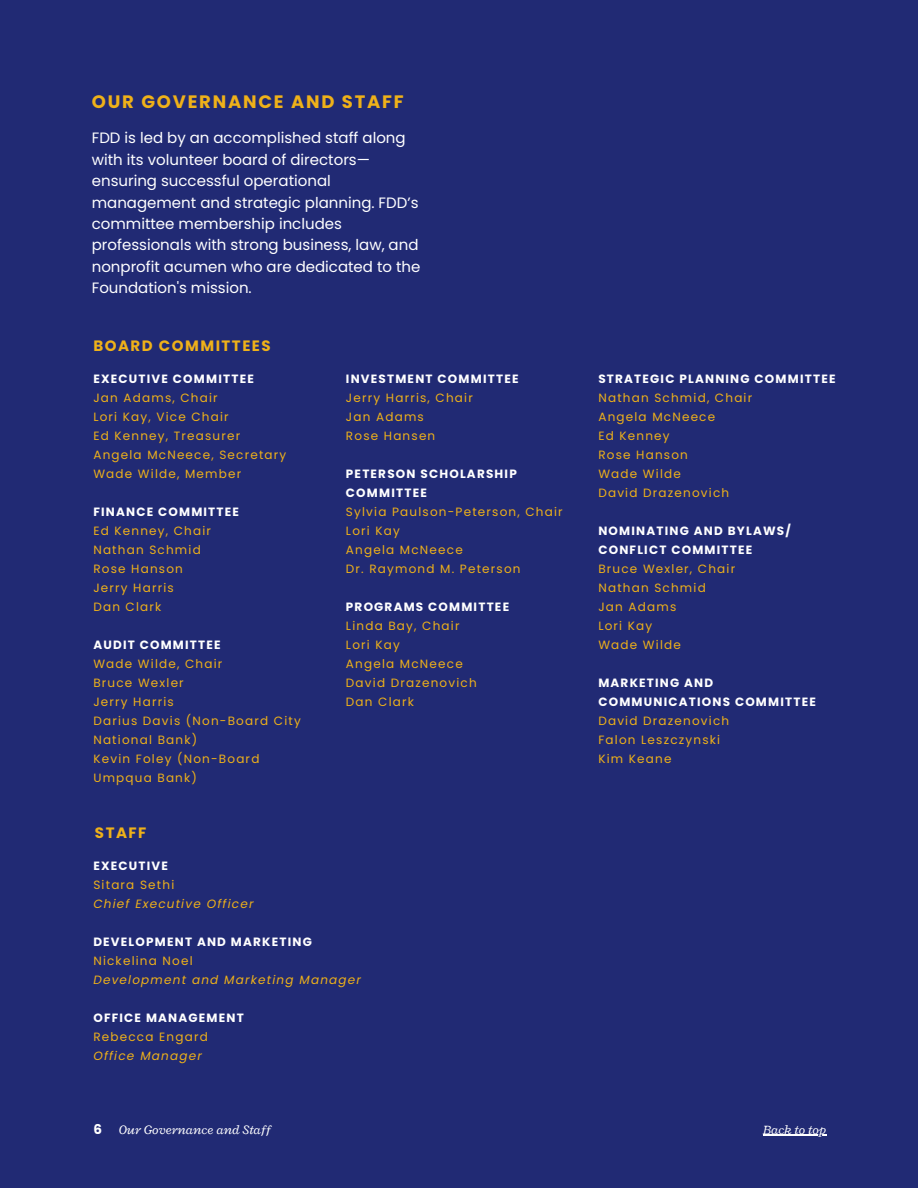
<style>
.page{position:relative;width:918px;height:1188px;background:#212a74}
.page>*{position:absolute;margin:0;border:0;box-sizing:border-box;transform-origin:0 0}
.t1{font:700 18px "Poppins";letter-spacing:.1em;color:#efb119}
.t2{font:15px/21.3px "Poppins";color:#fff}
.t3{font:700 15px "Poppins";letter-spacing:.1em;color:#efb119}
.t4{font:italic 13.5px "Radley";color:#fff}
.t5{font:700 13.5px "Poppins";color:#fff}
.t6{font:12px/19px "Poppins";letter-spacing:.1em;color:#efb119}
.t7{font:700 12px/19px "Poppins";letter-spacing:.1em;color:#fff}
.t8{font:italic 12px "Poppins";letter-spacing:.1em;color:#efb119}
</style>
<div class="page">
<hr style="left:763px;top:1135px;width:63px;height:1px;background:#fff">
<p class="t1" style="left:92px;top:90px;width:313px">OUR GOVERNANCE AND STAFF</p>
<p class="t2" style="left:92px;top:128px;width:330px">FDD is led by an accomplished staff along with its volunteer board of directors— ensuring successful operational management and strategic planning. FDD’s committee membership includes professionals with strong business, law, and nonprofit acumen who are dedicated to the Foundation's mission.</p>
<p class="t3" style="left:93px;top:335px;width:179px">BOARD COMMITTEES</p>
<p class="t7" style="left:93px;top:369px;width:162px">EXECUTIVE COMMITTEE</p>
<p class="t6" style="left:93px;top:388px;width:126px">Jan Adams, Chair</p>
<p class="t6" style="left:93px;top:407px;width:137px">Lori Kay, Vice Chair</p>
<p class="t6" style="left:93px;top:426px;width:148px">Ed Kenney, Treasurer</p>
<p class="t6" style="left:93px;top:445px;width:195px">Angela McNeece, Secretary</p>
<p class="t6" style="left:93px;top:464px;width:149px">Wade Wilde, Member</p>
<p class="t7" style="left:93px;top:502px;width:147px">FINANCE COMMITTEE</p>
<p class="t6" style="left:93px;top:521px;width:119px">Ed Kenney, Chair</p>
<p class="t6" style="left:93px;top:540px;width:109px">Nathan Schmid</p>
<p class="t6" style="left:93px;top:559px;width:91px">Rose Hanson</p>
<p class="t6" style="left:93px;top:578px;width:82px">Jerry Harris</p>
<p class="t6" style="left:93px;top:597px;width:70px">Dan Clark</p>
<p class="t7" style="left:93px;top:635px;width:129px">AUDIT COMMITTEE</p>
<p class="t6" style="left:93px;top:654px;width:131px">Wade Wilde, Chair</p>
<p class="t6" style="left:93px;top:673px;width:92px">Bruce Wexler</p>
<p class="t6" style="left:93px;top:692px;width:82px">Jerry Harris</p>
<p class="t6" style="left:93px;top:711px;width:209px">Darius Davis (Non-Board City<br>National Bank)</p>
<p class="t6" style="left:93px;top:749px;width:168px">Kevin Foley (Non-Board</p>
<p class="t6" style="left:93px;top:768px;width:105px">Umpqua Bank)</p>
<p class="t7" style="left:346px;top:369px;width:174px">INVESTMENT COMMITTEE</p>
<p class="t6" style="left:346px;top:388px;width:128px">Jerry Harris, Chair</p>
<p class="t6" style="left:346px;top:407px;width:79px">Jan Adams</p>
<p class="t6" style="left:346px;top:426px;width:91px">Rose Hansen</p>
<p class="t7" style="left:346px;top:464px;width:172px">PETERSON SCHOLARSHIP<br>COMMITTEE</p>
<p class="t6" style="left:346px;top:502px;width:218px">Sylvia Paulson-Peterson, Chair</p>
<p class="t6" style="left:346px;top:521px;width:55px">Lori Kay</p>
<p class="t6" style="left:346px;top:540px;width:118px">Angela McNeece</p>
<p class="t6" style="left:346px;top:559px;width:176px">Dr. Raymond M. Peterson</p>
<p class="t7" style="left:346px;top:597px;width:165px">PROGRAMS COMMITTEE</p>
<p class="t6" style="left:346px;top:616px;width:115px">Linda Bay, Chair</p>
<p class="t6" style="left:346px;top:635px;width:55px">Lori Kay</p>
<p class="t6" style="left:346px;top:654px;width:118px">Angela McNeece</p>
<p class="t6" style="left:346px;top:673px;width:132px">David Drazenovich</p>
<p class="t6" style="left:346px;top:692px;width:70px">Dan Clark</p>
<p class="t3" style="left:95px;top:823px;width:53px">STAFF</p>
<p class="t7" style="left:93px;top:856px;width:76px">EXECUTIVE</p>
<p class="t6" style="left:93px;top:875px;width:82px">Sitara Sethi</p>
<p class="t8" style="left:93px;top:895px;width:162px">Chief Executive Officer</p>
<p class="t7" style="left:93px;top:932px;width:220px">DEVELOPMENT AND MARKETING</p>
<p class="t6" style="left:93px;top:951px;width:101px">Nickelina Noel</p>
<p class="t8" style="left:93px;top:971px;width:269px">Development and Marketing Manager</p>
<p class="t7" style="left:93px;top:1008px;width:152px">OFFICE MANAGEMENT</p>
<p class="t6" style="left:93px;top:1027px;width:116px">Rebecca Engard</p>
<p class="t8" style="left:93px;top:1047px;width:110px">Office Manager</p>
<p class="t5" style="left:93px;top:1119px;width:10px">6</p>
<p class="t4" style="left:119px;top:1121px;width:154px">Our Governance and Staff</p>
<p class="t7" style="left:598px;top:369px;width:239px">STRATEGIC PLANNING COMMITTEE</p>
<p class="t6" style="left:598px;top:388px;width:155px">Nathan Schmid, Chair</p>
<p class="t6" style="left:598px;top:407px;width:118px">Angela McNeece</p>
<p class="t6" style="left:598px;top:426px;width:73px">Ed Kenney</p>
<p class="t6" style="left:598px;top:445px;width:91px">Rose Hanson</p>
<p class="t6" style="left:598px;top:464px;width:84px">Wade Wilde</p>
<p class="t6" style="left:598px;top:483px;width:132px">David Drazenovich</p>
<p class="t7" style="left:598px;top:521px;width:194px">NOMINATING AND BYLAWS/<br>CONFLICT COMMITTEE</p>
<p class="t6" style="left:598px;top:559px;width:138px">Bruce Wexler, Chair</p>
<p class="t6" style="left:598px;top:578px;width:109px">Nathan Schmid</p>
<p class="t6" style="left:598px;top:597px;width:79px">Jan Adams</p>
<p class="t6" style="left:598px;top:616px;width:55px">Lori Kay</p>
<p class="t6" style="left:598px;top:635px;width:84px">Wade Wilde</p>
<p class="t7" style="left:598px;top:673px;width:219px">MARKETING AND<br>COMMUNICATIONS COMMITTEE</p>
<p class="t6" style="left:598px;top:711px;width:132px">David Drazenovich</p>
<p class="t6" style="left:598px;top:730px;width:123px">Falon Leszczynski</p>
<p class="t6" style="left:598px;top:749px;width:75px">Kim Keane</p>
<p class="t4" style="left:763px;top:1121px;width:65px">Back to top</p>
</div>
